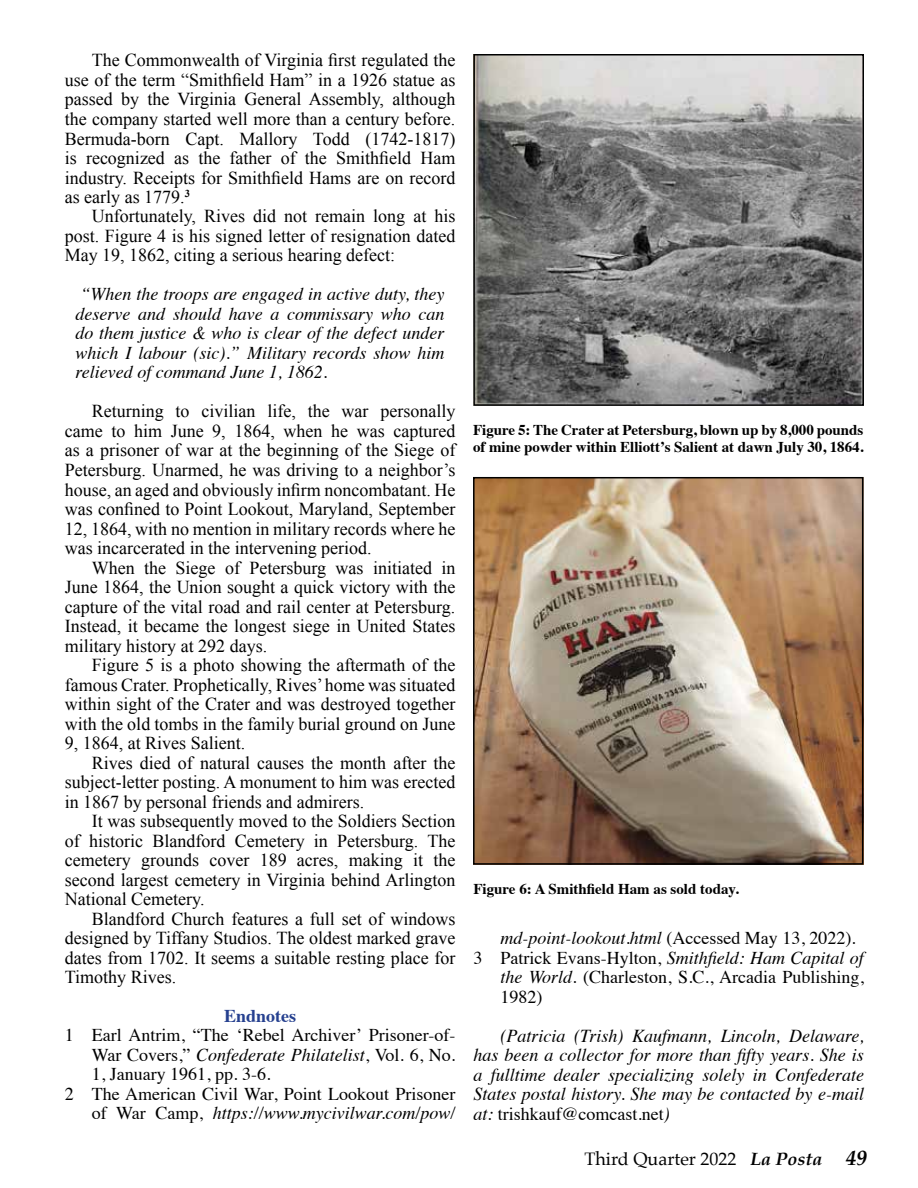
<style>
.page{position:relative;width:918px;height:1188px;background:#fff}
.page>*{position:absolute;margin:0;border:0;box-sizing:border-box;transform-origin:0 0}
.t1{font:18.15px/19.5px "Times New Roman";color:#000;text-align:justify}
.t2{font:italic 18.15px/19.5px "Times";color:#000;text-align:justify}
.t3{font:italic 18px/19.5px "Times";color:#000;text-align:justify}
.t4{font:18px "Times";color:#000}
.t5{font:18px "Palatino";color:#000}
.t6{font:700 18px "Times";color:#25408f}
.t7{font:700 15px/16.5px "Times";color:#000}
.s1{font-style:normal}
.s2{font-style:italic}
.s3{font-weight:700;font-style:italic}
.s4{font-weight:700;font-style:italic;font-size:21px}
</style>
<div class="page">
<img style="left:476px;top:57px;width:385px;height:346px">
<img style="left:476px;top:480px;width:384px;height:382px">
<div style="left:473px;top:54px;width:391px;height:352px;border:2px solid #000"></div>
<div style="left:473px;top:477px;width:390px;height:388px;border:2px solid #000"></div>
<p class="t1" style="left:65px;top:50px;width:392px;text-indent:27px">The Commonwealth of Virginia first regulated the use of the term “Smithfield Ham” in a 1926 statue as passed by the Virginia General Assembly, although the company started well more than a century before.<br>Bermuda-born Capt. Mallory Todd (1742-1817) is recognized as the father of the Smithfield Ham industry. Receipts for Smithfield Hams are on record as early as 1779.<sup>3</sup></p>
<p class="t1" style="left:65px;top:206px;width:392px;text-indent:27px">Unfortunately, Rives did not remain long at his post. Figure 4 is his signed letter of resignation dated May 19, 1862, citing a serious hearing defect:</p>
<p class="t3" style="left:76px;top:284px;width:371px">“When the troops are engaged in active duty, they deserve and should have a commissary who can do them justice &amp; who is clear of the defect under which I labour (sic).” Military records show him relieved of command June 1, 1862.</p>
<p class="t1" style="left:65px;top:401px;width:392px;text-indent:27px">Returning to civilian life, the war personally came to him June 9, 1864, when he was captured as a prisoner of war at the beginning of the Siege of Petersburg. Unarmed, he was driving to a neighbor’s house, an aged and obviously infirm noncombatant. He was confined to Point Lookout, Maryland, September 12, 1864, with no mention in military records where he was incarcerated in the intervening period.</p>
<p class="t1" style="left:65px;top:557px;width:392px;text-indent:27px">When the Siege of Petersburg was initiated in June 1864, the Union sought a quick victory with the capture of the vital road and rail center at Petersburg.<br>Instead, it became the longest siege in United States military history at 292 days.</p>
<p class="t1" style="left:65px;top:655px;width:392px;text-indent:27px">Figure 5 is a photo showing the aftermath of the famous Crater. Prophetically, Rives’ home was situated within sight of the Crater and was destroyed together with the old tombs in the family burial ground on June 9, 1864, at Rives Salient.</p>
<p class="t1" style="left:65px;top:753px;width:392px;text-indent:27px">Rives died of natural causes the month after the subject-letter posting. A monument to him was erected in 1867 by personal friends and admirers.</p>
<p class="t1" style="left:65px;top:811px;width:392px;text-indent:27px">It was subsequently moved to the Soldiers Section of historic Blandford Cemetery in Petersburg. The cemetery grounds cover 189 acres, making it the second largest cemetery in Virginia behind Arlington National Cemetery.</p>
<p class="t1" style="left:65px;top:909px;width:392px;text-indent:27px">Blandford Church features a full set of windows designed by Tiffany Studios. The oldest marked grave dates from 1702. It seems a suitable resting place for Timothy Rives.</p>
<p class="t6" style="left:224px;top:999px;width:74px">Endnotes</p>
<p class="t4" style="left:65px;top:1019px;width:392px">1 Earl Antrim, “The ‘Rebel Archiver’ Prisoner-of-</p>
<p class="t3" style="left:92px;top:1044px;width:365px"><span class="s1">War Covers,”</span> Confederate Philatelist<span class="s1">, Vol. 6, No.</span></p>
<p class="t4" style="left:92px;top:1058px;width:180px">1, January 1961, pp. 3-6.</p>
<p class="t4" style="left:65px;top:1077px;width:392px">2 The American Civil War, Point Lookout Prisoner</p>
<p class="t3" style="left:92px;top:1103px;width:365px"><span class="s1">of War Camp,</span> https://www.mycivilwar.com/pow/</p>
<p class="t7" style="left:473px;top:420px;width:392px">Figure 5: The Crater at Petersburg, blown up by 8,000 pounds of mine powder within Elliott’s Salient at dawn July 30, 1864.</p>
<p class="t7" style="left:473px;top:879px;width:267px">Figure 6: A Smithfield Ham as sold today.</p>
<p class="t3" style="left:500px;top:928px;width:357px">md-point-lookout.html <span class="s1">(Accessed May 13, 2022).</span></p>
<p class="t3" style="left:473px;top:947px;width:392px"><span class="s1">3 Patrick Evans-Hylton,</span> Smithfield: Ham Capital of</p>
<p class="t4" style="left:500px;top:961px;width:365px"><span class="s2">the World</span>. (Charleston, S.C., Arcadia Publishing,</p>
<p class="t4" style="left:500px;top:980px;width:43px">1982)</p>
<p class="t2" style="left:473px;top:1025px;width:392px;text-indent:27px">(Patricia (Trish) Kaufmann, Lincoln, Delaware, has been a collector for more than fifty years. She is a fulltime dealer specializing solely in Confederate States postal history. She may be contacted by e-mail at: <span class="s1">trishkauf@comcast.net</span>)</p>
<p class="t5" style="left:584px;top:1144px;width:284px">Third Quarter 2022 <span class="s3">La Posta</span> <span class="s4">49</span></p>
</div>
